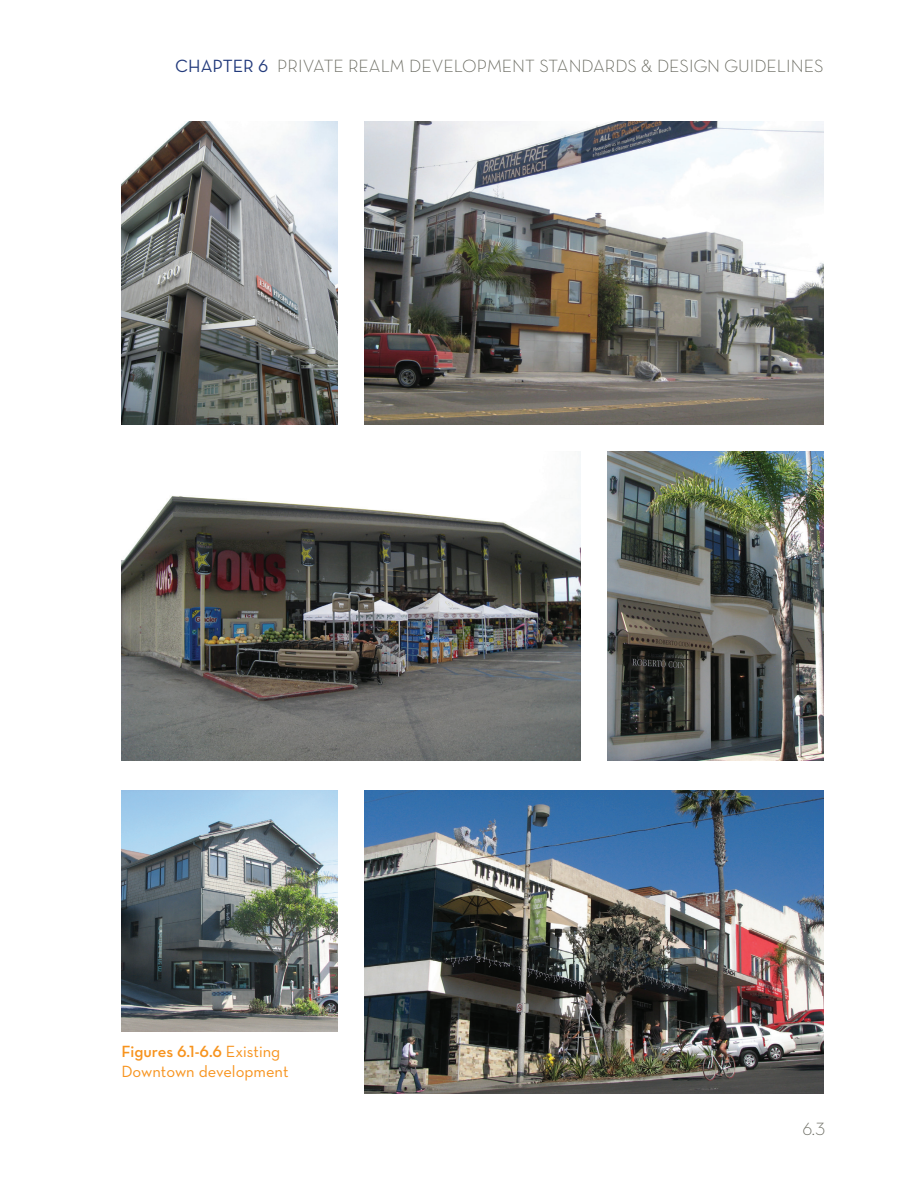
<style>
.page{position:relative;width:918px;height:1188px;background:#fff}
.page>*{position:absolute;margin:0;border:0;box-sizing:border-box;transform-origin:0 0}
.t1{font:18px "Neutra Text Light Alt";color:#66675d}
.t2{font:16.5px "Neutra Text Demi Alt";letter-spacing:-.005em;color:#f7931d}
.t3{font:16.5px "Neutra Text Book Alt";color:#f7931d}
.s1{font-family:"Neutra Text Book Alt";color:#233b7c}
.s2{font-family:"Neutra Text Book Alt"}
</style>
<div class="page">
<img style="left:364px;top:122px;width:460px;height:302px">
<img style="left:608px;top:452px;width:216px;height:308px">
<img style="left:122px;top:465px;width:458px;height:295px">
<img style="left:122px;top:122px;width:216px;height:302px">
<img style="left:365px;top:791px;width:459px;height:303px">
<img style="left:122px;top:791px;width:216px;height:240px">
<p class="t1" style="left:175px;top:55px;width:650px"><span class="s1">CHAPTER 6</span> PRIVATE REALM DEVELOPMENT STANDARDS &amp; DESIGN GUIDELINES</p>
<p class="t2" style="left:122px;top:1041px;width:160px">Figures 6.1-6.6 <span class="s2">Existing</span></p>
<p class="t3" style="left:122px;top:1061px;width:169px">Downtown development</p>
<p class="t1" style="left:802px;top:1118px;width:24px">6.3</p>
</div>
